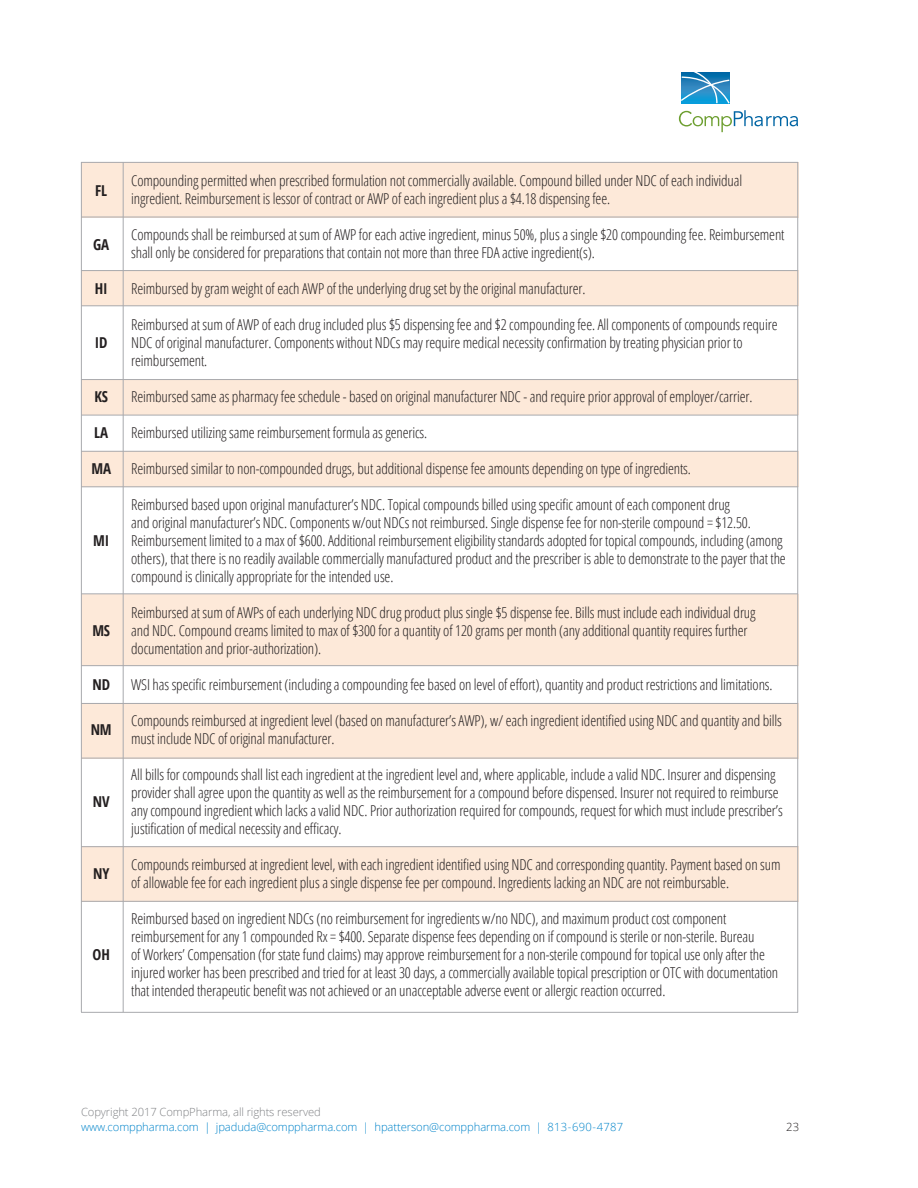
<style>
.page{position:relative;width:918px;height:1188px;background:#fff}
.page>*{position:absolute;margin:0;border:0;box-sizing:border-box;transform-origin:0 0}
.Graph_Body{font:300 condensed 15px/18px "Open Sans";letter-spacing:-.01em;color:#231f20}
.Graph_Body-2{font:700 condensed 15px "Open Sans";letter-spacing:-.01em;color:#231f20}
.t1{font:300 11.25px "Open Sans";letter-spacing:-.01em;color:#0084ca}
.t2{font:300 11.25px "Open Sans";letter-spacing:-.01em;color:#808285}
.t3{font:300 11.25px "Open Sans";color:#231f20}
</style>
<div class="page">
<svg style="left:679px;top:110px;width:119px;height:22px"></svg>
<svg style="left:682px;top:72px;width:47px;height:31px"></svg>
<div style="left:81px;top:162px;width:717px;height:55px;background:#fde9d9"></div>
<div style="left:81px;top:703px;width:717px;height:55px;background:#fde9d9"></div>
<div style="left:81px;top:846px;width:717px;height:55px;background:#fde9d9"></div>
<div style="left:81px;top:271px;width:717px;height:35px;background:#fde9d9"></div>
<div style="left:81px;top:380px;width:717px;height:35px;background:#fde9d9"></div>
<div style="left:81px;top:451px;width:717px;height:36px;background:#fde9d9"></div>
<div style="left:81px;top:594px;width:717px;height:72px;background:#fde9d9"></div>
<hr style="left:81px;top:162px;width:717px;height:1px;background:#a8a9ad">
<hr style="left:81px;top:703px;width:717px;height:1px;background:#a8a9ad">
<hr style="left:81px;top:846px;width:717px;height:1px;background:#a8a9ad">
<hr style="left:81px;top:217px;width:717px;height:1px;background:#a8a9ad">
<hr style="left:81px;top:758px;width:717px;height:1px;background:#a8a9ad">
<hr style="left:81px;top:901px;width:717px;height:1px;background:#a8a9ad">
<hr style="left:81px;top:270px;width:717px;height:1px;background:#a8a9ad">
<hr style="left:81px;top:305px;width:717px;height:1px;background:#a8a9ad">
<hr style="left:81px;top:379px;width:717px;height:1px;background:#a8a9ad">
<hr style="left:81px;top:451px;width:717px;height:1px;background:#a8a9ad">
<hr style="left:81px;top:415px;width:717px;height:1px;background:#a8a9ad">
<hr style="left:81px;top:486px;width:717px;height:1px;background:#a8a9ad">
<hr style="left:81px;top:1012px;width:717px;height:1px;background:#a8a9ad">
<hr style="left:81px;top:593px;width:717px;height:1px;background:#a8a9ad">
<hr style="left:81px;top:665px;width:717px;height:1px;background:#a8a9ad">
<hr style="left:81px;top:162px;width:1px;height:850px;background:#a8a9ad">
<hr style="left:123px;top:162px;width:1px;height:850px;background:#a8a9ad">
<hr style="left:797px;top:162px;width:1px;height:850px;background:#a8a9ad">
<p class="Graph_Body-2" style="left:95px;top:180px;width:14px">FL</p>
<p class="Graph_Body-2" style="left:93px;top:234px;width:18px">GA</p>
<p class="Graph_Body-2" style="left:95px;top:278px;width:14px">HI</p>
<p class="Graph_Body-2" style="left:95px;top:332px;width:14px">ID</p>
<p class="Graph_Body-2" style="left:94px;top:386px;width:15px">KS</p>
<p class="Graph_Body-2" style="left:94px;top:422px;width:15px">LA</p>
<p class="Graph_Body-2" style="left:91px;top:458px;width:21px">MA</p>
<p class="Graph_Body-2" style="left:93px;top:530px;width:18px">MI</p>
<p class="Graph_Body-2" style="left:92px;top:620px;width:19px">MS</p>
<p class="Graph_Body-2" style="left:92px;top:674px;width:19px">ND</p>
<p class="Graph_Body-2" style="left:91px;top:719px;width:22px">NM</p>
<p class="Graph_Body-2" style="left:93px;top:791px;width:18px">NV</p>
<p class="Graph_Body-2" style="left:93px;top:863px;width:18px">NY</p>
<p class="Graph_Body-2" style="left:93px;top:944px;width:19px">OH</p>
<p class="Graph_Body" style="left:131px;top:171px;width:613px">Compounding permitted when prescribed formulation not commercially available. Compound billed under NDC of each individual ingredient. Reimbursement is lessor of contract or AWP of each ingredient plus a $4.18 dispensing fee.</p>
<p class="Graph_Body" style="left:131px;top:225px;width:655px">Compounds shall be reimbursed at sum of AWP for each active ingredient, minus 50%, plus a single $20 compounding fee. Reimbursement shall only be considered for preparations that contain not more than three FDA active ingredient(s).</p>
<p class="Graph_Body" style="left:131px;top:279px;width:456px">Reimbursed by gram weight of each AWP of the underlying drug set by the original manufacturer.</p>
<p class="Graph_Body" style="left:131px;top:315px;width:648px">Reimbursed at sum of AWP of each drug included plus $5 dispensing fee and $2 compounding fee. All components of compounds require<br>NDC of original manufacturer. Components without NDCs may require medical necessity confirmation by treating physician prior to reimbursement.</p>
<p class="Graph_Body" style="left:131px;top:387px;width:623px">Reimbursed same as pharmacy fee schedule - based on original manufacturer NDC - and require prior approval of employer/carrier.</p>
<p class="Graph_Body" style="left:131px;top:423px;width:297px">Reimbursed utilizing same reimbursement formula as generics.</p>
<p class="Graph_Body" style="left:131px;top:459px;width:561px">Reimbursed similar to non-compounded drugs, but additional dispense fee amounts depending on type of ingredients.</p>
<p class="Graph_Body" style="left:131px;top:495px;width:656px">Reimbursed based upon original manufacturer’s NDC. Topical compounds billed using specific amount of each component drug<br>and original manufacturer’s NDC. Components w/out NDCs not reimbursed. Single dispense fee for non-sterile compound = $12.50.<br>Reimbursement limited to a max of $600. Additional reimbursement eligibility standards adopted for topical compounds, including (among others), that there is no readily available commercially manufactured product and the prescriber is able to demonstrate to the payer that the compound is clinically appropriate for the intended use.</p>
<p class="Graph_Body" style="left:131px;top:603px;width:626px">Reimbursed at sum of AWPs of each underlying NDC drug product plus single $5 dispense fee. Bills must include each individual drug and NDC. Compound creams limited to max of $300 for a quantity of 120 grams per month (any additional quantity requires further documentation and prior-authorization).</p>
<p class="Graph_Body" style="left:131px;top:675px;width:643px">WSI has specific reimbursement (including a compounding fee based on level of effort), quantity and product restrictions and limitations.</p>
<p class="Graph_Body" style="left:131px;top:711px;width:652px">Compounds reimbursed at ingredient level (based on manufacturer’s AWP), w/ each ingredient identified using NDC and quantity and bills must include NDC of original manufacturer.</p>
<p class="Graph_Body" style="left:131px;top:765px;width:653px">All bills for compounds shall list each ingredient at the ingredient level and, where applicable, include a valid NDC. Insurer and dispensing provider shall agree upon the quantity as well as the reimbursement for a compound before dispensed. Insurer not required to reimburse any compound ingredient which lacks a valid NDC. Prior authorization required for compounds, request for which must include prescriber’s justification of medical necessity and efficacy.</p>
<p class="Graph_Body" style="left:131px;top:855px;width:651px">Compounds reimbursed at ingredient level, with each ingredient identified using NDC and corresponding quantity. Payment based on sum of allowable fee for each ingredient plus a single dispense fee per compound. Ingredients lacking an NDC are not reimbursable.</p>
<p class="Graph_Body" style="left:131px;top:909px;width:649px">Reimbursed based on ingredient NDCs (no reimbursement for ingredients w/no NDC), and maximum product cost component reimbursement for any 1 compounded Rx = $400. Separate dispense fees depending on if compound is sterile or non-sterile. Bureau<br>of Workers’ Compensation (for state fund claims) may approve reimbursement for a non-sterile compound for topical use only after the injured worker has been prescribed and tried for at least 30 days, a commercially available topical prescription or OTC with documentation that intended therapeutic benefit was not achieved or an unacceptable adverse event or allergic reaction occurred.</p>
<p class="t2" style="left:81px;top:1104px;width:241px">Copyright 2017 CompPharma, all rights reserved</p>
<p class="t1" style="left:81px;top:1119px;width:544px">www.comppharma.com | jpaduda@comppharma.com | hpatterson@comppharma.com | 813-690-4787</p>
<p class="t3" style="left:786px;top:1119px;width:15px">23</p>
</div>
